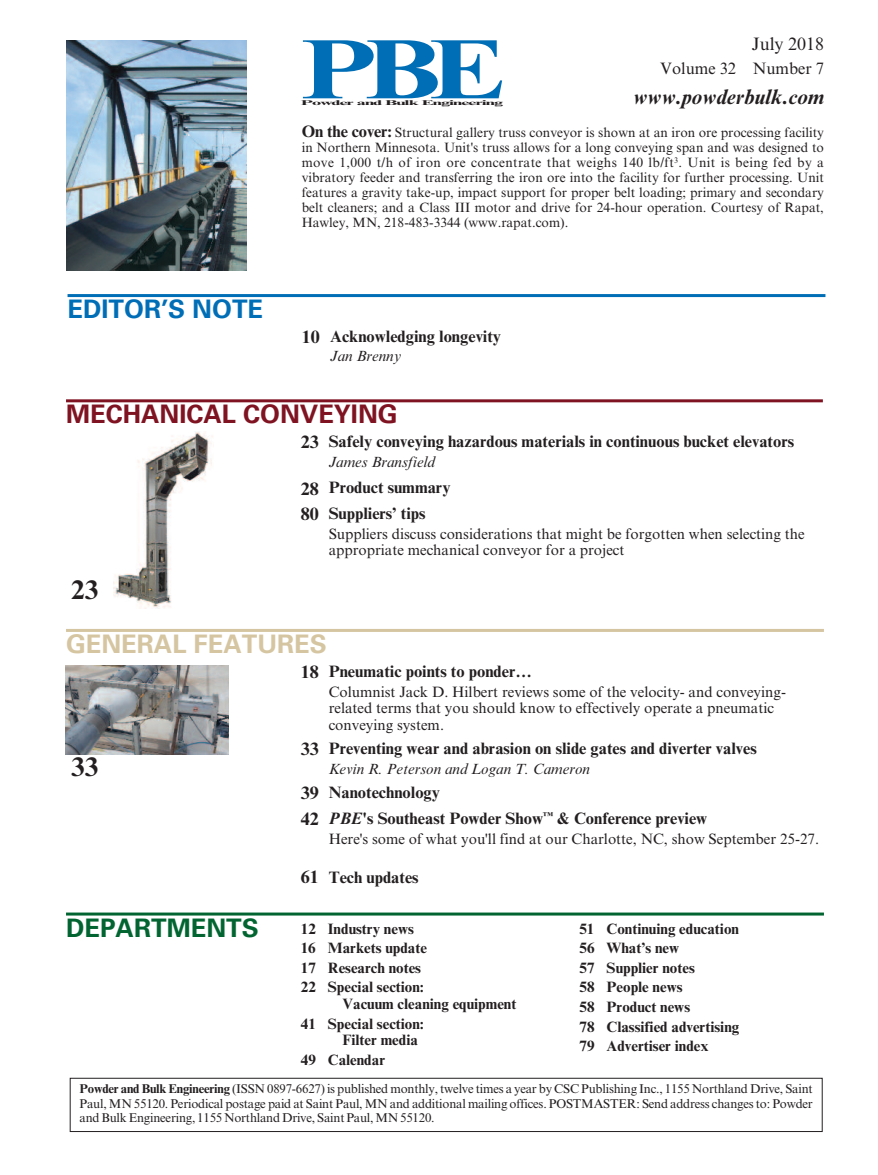
<style>
.page{position:relative;width:878px;height:1175px;background:#fff}
.page>*{position:absolute;margin:0;border:0;box-sizing:border-box;transform-origin:0 0}
.t1{font:700 27px "Times New Roman MT Std";color:#231f20}
.t2{font:700 25.5px "Univers LT Std";color:#7f1321}
.t3{font:700 25.5px "Univers LT Std";color:#d5c5a1}
.t4{font:700 25.5px "Univers LT Std";color:#006eb6}
.t5{font:700 25.5px "Univers LT Std";color:#026531}
.t6{font:italic 700 21px "Times New Roman MT Std";color:#231f20}
.t7{font:700 18px "Times New Roman MT Std";color:#231f20}
.t8{font:18px "Times New Roman MT Std";color:#231f20}
.t9{font:700 16.5px/26px "Times New Roman MT Std";color:#231f20}
.t10{font:16.5px "Times New Roman MT Std";color:#231f20}
.t11{font:15px/16.5px "Times New Roman MT Std";color:#231f20}
.t12{font:700 15px/19.5px "Times New Roman MT Std";color:#231f20}
.t13{font:italic 15px "Times New Roman MT Std";color:#231f20}
.t14{font:13.5px/15px "Times New Roman MT Std";color:#231f20;text-align:justify}
.t15{font:12.75px/14.2px "Times New Roman MT Std";letter-spacing:-.015em;color:#231f20;text-align:justify}
.t16{font:700 6.9px "Times New Roman MT Std";letter-spacing:-.05em;color:#231f20;scale:2.64 1}
.s1{font-weight:700;font-size:16.5px}
.s2{font-size:18px}
.s3{font-style:italic}
.s4{font-weight:700}
</style>
<div class="page">
<img style="left:113px;top:431px;width:100px;height:177px">
<img style="left:66px;top:665px;width:162px;height:89px">
<div style="left:70px;top:1077px;width:752px;height:54px;border:1px solid #231f20"></div>
<hr style="left:66px;top:399px;width:756px;height:3px;background:#7f1321">
<hr style="left:66px;top:629px;width:758px;height:3px;background:#d5c5a1">
<hr style="left:66px;top:912px;width:758px;height:3px;background:#026531">
<img style="left:66px;top:40px;width:180px;height:230px">
<hr style="left:68px;top:294px;width:757px;height:3px;background:#006eb6">
<svg style="left:303px;top:40px;width:199px;height:58px"></svg>
<p class="t16" style="left:301px;top:101px;width:78px">Powder and Bulk Engineering</p>
<h3 class="t8" style="left:751px;top:37px;width:74px">July 2018</h3>
<p class="t10" style="left:660px;top:62px;width:165px">Volume 32 Number 7</p>
<h3 class="t6" style="left:633px;top:90px;width:192px">www.powderbulk.com</h3>
<h2 class="t4" style="left:68px;top:299px;width:197px">EDITOR’S NOTE</h2>
<p class="t14" style="left:302px;top:126px;width:524px"><span class="s1">On the cover:</span> Structural gallery truss conveyor is shown at an iron ore processing facility in Northern Minnesota. Unit's truss allows for a long conveying span and was designed to move 1,000 t/h of iron ore concentrate that weighs 140 lb/ft<sup>3</sup>. Unit is being fed by a vibratory feeder and transferring the iron ore into the facility for further processing. Unit features a gravity take-up, impact support for proper belt loading; primary and secondary belt cleaners; and a Class III motor and drive for 24-hour operation. Courtesy of Rapat, Hawley, MN, 218-483-3344 (www.rapat.com).</p>
<h3 class="t7" style="left:302px;top:331px;width:19px">10</h3>
<p class="t9" style="left:330px;top:325px;width:172px">Acknowledging longevity</p>
<p class="t13" style="left:330px;top:351px;width:73px">Jan Brenny</p>
<h2 class="t2" style="left:66px;top:405px;width:333px">MECHANICAL CONVEYING</h2>
<h1 class="t1" style="left:71px;top:581px;width:28px">23</h1>
<h3 class="t7" style="left:301px;top:436px;width:19px">23</h3>
<h3 class="t7" style="left:301px;top:483px;width:19px">28</h3>
<h3 class="t7" style="left:301px;top:508px;width:19px">80</h3>
<p class="t9" style="left:328px;top:430px;width:467px">Safely conveying hazardous materials in continuous bucket elevators</p>
<p class="t13" style="left:328px;top:456px;width:108px">James Bransfield</p>
<p class="t9" style="left:328px;top:502px;width:98px">Suppliers’ tips</p>
<p class="t11" style="left:328px;top:527px;width:477px">Suppliers discuss considerations that might be forgotten when selecting the appropriate mechanical conveyor for a project</p>
<p class="t9" style="left:328px;top:476px;width:123px">Product summary</p>
<h2 class="t3" style="left:66px;top:634px;width:262px">GENERAL FEATURES</h2>
<h1 class="t1" style="left:71px;top:758px;width:28px">33</h1>
<h2 class="t5" style="left:66px;top:918px;width:194px">DEPARTMENTS</h2>
<h3 class="t7" style="left:301px;top:666px;width:19px">18</h3>
<p class="t9" style="left:328px;top:660px;width:205px">Pneumatic points to ponder…</p>
<p class="t11" style="left:328px;top:685px;width:459px">Columnist Jack D. Hilbert reviews some of the velocity- and conveying&shy;related terms that you should know to effectively operate a pneumatic conveying system.</p>
<p class="t9" style="left:328px;top:737px;width:429px">Preventing wear and abrasion on slide gates and diverter valves</p>
<p class="t13" style="left:328px;top:763px;width:263px">Kevin R. Peterson and Logan T. Cameron</p>
<h3 class="t7" style="left:301px;top:743px;width:19px">33</h3>
<p class="t9" style="left:328px;top:781px;width:380px;text-indent:-28px"><span class="s2">39</span> Nanotechnology<br><span class="s3">PBE</span>'s Southeast Powder Show<sup>™</sup> &amp; Conference preview</p>
<p class="t11" style="left:328px;top:832px;width:492px">Here's some of what you'll find at our Charlotte, NC, show September 25-27.</p>
<h3 class="t7" style="left:301px;top:813px;width:19px">42</h3>
<h3 class="t7" style="left:301px;top:871px;width:19px">61</h3>
<p class="t9" style="left:328px;top:866px;width:91px">Tech updates</p>
<p class="t12" style="left:301px;top:920px;width:128px">12 Industry news<br>16 Markets update<br>17 Research notes<br>22 Special section:</p>
<p class="t12" style="left:301px;top:995px;width:217px;text-indent:42px">Vacuum cleaning equipment<br>41 Special section:</p>
<p class="t12" style="left:301px;top:1031px;width:119px;text-indent:42px">Filter media<br>49 Calendar</p>
<p class="t12" style="left:579px;top:920px;width:161px">51 Continuing education<br>56 What’s new<br>57 Supplier notes<br>58 People news<br>58 Product news<br>78 Classified advertising<br>79 Advertiser index</p>
<p class="t15" style="left:80px;top:1083px;width:734px"><span class="s4">Powder and Bulk Engineering</span> (ISSN 0897-6627) is published monthly, twelve times a year by CSC Publishing Inc., 1155 Northland Drive, Saint Paul, MN 55120. Periodical postage paid at Saint Paul, MN and additional mailing offices. POSTMASTER: Send address changes to: Powder and Bulk Engineering, 1155 Northland Drive, Saint Paul, MN 55120.</p>
</div>
